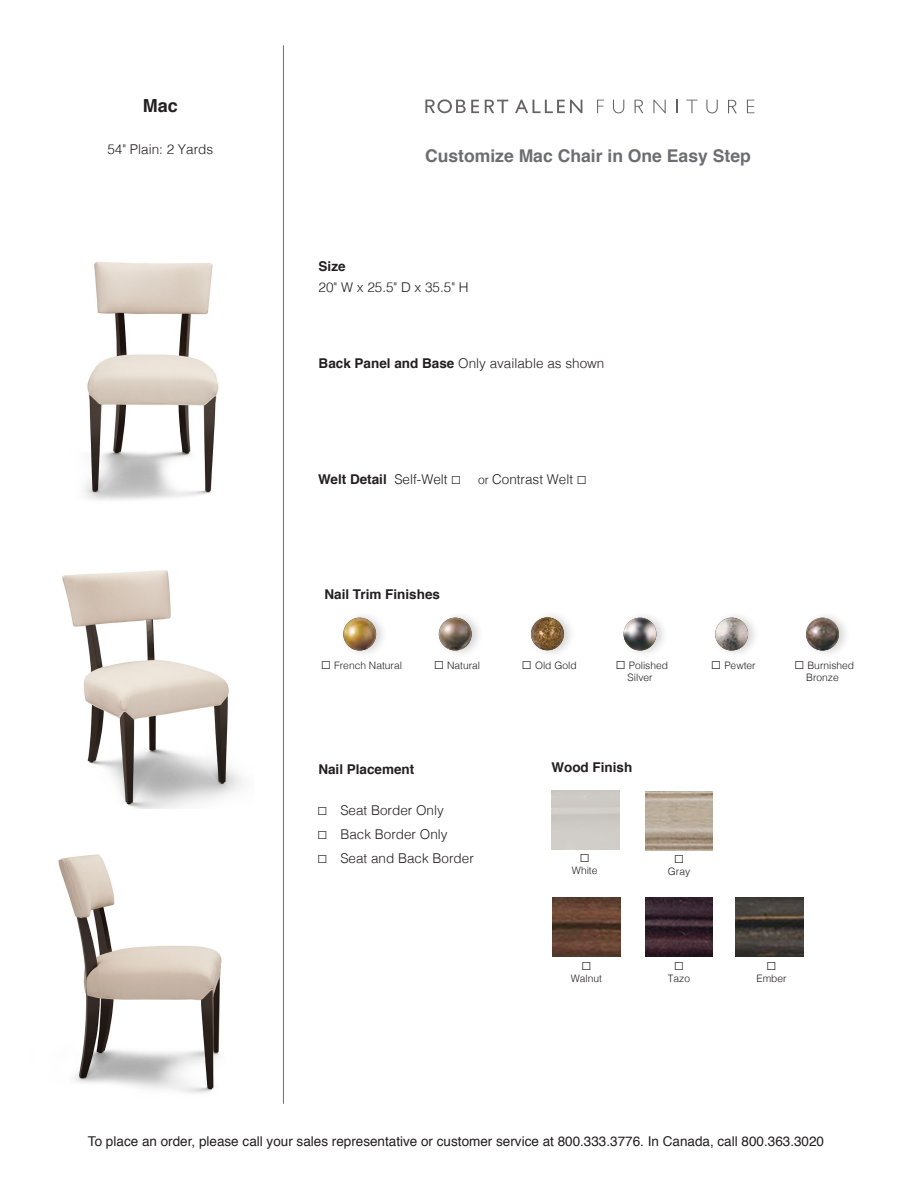
<style>
.page{position:relative;width:918px;height:1188px;background:#fff}
.page>*{position:absolute;margin:0;border:0;box-sizing:border-box;transform-origin:0 0}
.t1{font:700 18px "Helvetica";color:#231f20}
.t2{font:700 17.55px "Helvetica";color:#6c6d70}
.t3{font:300 13.5px "Helvetica";color:#231f20}
.t4{font:13.5px "Helvetica";color:#231f20}
.t5{font:700 13.5px "Helvetica";color:#231f20}
.t6{font:10.5px "Gill Sans";color:#231f20}
.t7{font:300 10.2px "Helvetica";color:#231f20}
.s1{font-weight:700}
.s2{font-weight:300}
.s3{font-family:"Gill Sans";font-weight:400;font-size:10.5px}
.s4{font-size:12px}
</style>
<div class="page">
<hr style="left:283px;top:45px;width:1px;height:1059px;background:#6c6d70">
<svg style="left:515px;top:100px;width:67px;height:13px"></svg>
<svg style="left:485px;top:100px;width:23px;height:13px"></svg>
<svg style="left:425px;top:99px;width:54px;height:14px"></svg>
<svg style="left:597px;top:100px;width:7px;height:13px"></svg>
<svg style="left:613px;top:100px;width:11px;height:13px"></svg>
<svg style="left:653px;top:100px;width:13px;height:13px"></svg>
<svg style="left:676px;top:100px;width:1px;height:13px"></svg>
<svg style="left:686px;top:100px;width:12px;height:13px"></svg>
<svg style="left:706px;top:100px;width:12px;height:13px"></svg>
<svg style="left:747px;top:100px;width:7px;height:13px"></svg>
<svg style="left:728px;top:100px;width:9px;height:13px"></svg>
<svg style="left:635px;top:100px;width:8px;height:13px"></svg>
<img style="left:62px;top:570px;width:181px;height:239px">
<img style="left:84px;top:262px;width:135px;height:238px">
<img style="left:58px;top:854px;width:164px;height:239px">
<div style="left:340px;top:610px;width:48px;height:49px;background:#231f20;opacity:.2"></div>
<img style="left:343px;top:618px;width:33px;height:32px;border-radius:16px">
<div style="left:435px;top:610px;width:49px;height:49px;background:#231f20;opacity:.2"></div>
<img style="left:439px;top:618px;width:33px;height:32px;border-radius:16px">
<div style="left:528px;top:610px;width:48px;height:49px;background:#231f20;opacity:.2"></div>
<img style="left:531px;top:617px;width:33px;height:33px;border-radius:16px">
<div style="left:620px;top:610px;width:49px;height:49px;background:#231f20;opacity:.2"></div>
<img style="left:624px;top:618px;width:32px;height:32px;border-radius:16px">
<div style="left:712px;top:610px;width:48px;height:49px;background:#231f20;opacity:.2"></div>
<img style="left:715px;top:618px;width:33px;height:32px;border-radius:16px">
<div style="left:803px;top:610px;width:48px;height:49px;background:#231f20;opacity:.2"></div>
<img style="left:806px;top:618px;width:33px;height:32px;border-radius:16px">
<img style="left:645px;top:791px;width:68px;height:60px">
<img style="left:553px;top:898px;width:67px;height:59px">
<img style="left:645px;top:897px;width:68px;height:60px">
<img style="left:736px;top:897px;width:67px;height:60px">
<p class="t1" style="left:143px;top:91px;width:37px">Mac</p>
<p class="t3" style="left:107px;top:138px;width:107px">54" Plain: 2 Yards</p>
<p class="t2" style="left:425px;top:142px;width:327px">Customize Mac Chair in One Easy Step</p>
<p class="t5" style="left:319px;top:255px;width:29px">Size</p>
<p class="t3" style="left:319px;top:276px;width:152px">20" W x 25.5" D x 35.5" H</p>
<p class="t3" style="left:319px;top:352px;width:287px"><span class="s1">Back Panel and Base</span> Only available as shown</p>
<p class="t5" style="left:318px;top:468px;width:145px">Welt Detail <span class="s2">Self-Welt</span> <span class="s3">◻</span></p>
<p class="t3" style="left:478px;top:467px;width:110px"><span class="s4">or</span> Contrast Welt <span class="s3">◻</span></p>
<p class="t5" style="left:324px;top:583px;width:117px">Nail Trim Finishes</p>
<p class="t7" style="left:321px;top:657px;width:83px"><span class="s3">◻</span> French Natural</p>
<p class="t7" style="left:434px;top:657px;width:48px"><span class="s3">◻</span> Natural</p>
<p class="t7" style="left:522px;top:657px;width:57px"><span class="s3">◻</span> Old Gold</p>
<p class="t7" style="left:615px;top:657px;width:54px"><span class="s3">◻</span> Polished</p>
<p class="t7" style="left:628px;top:669px;width:27px">Silver</p>
<p class="t7" style="left:711px;top:657px;width:46px"><span class="s3">◻</span> Pewter</p>
<p class="t7" style="left:794px;top:657px;width:62px"><span class="s3">◻</span> Burnished</p>
<p class="t7" style="left:806px;top:669px;width:34px">Bronze</p>
<p class="t5" style="left:318px;top:759px;width:98px">Nail Placement</p>
<p class="t3" style="left:317px;top:798px;width:128px"><span class="s3">◻</span> Seat Border Only</p>
<p class="t3" style="left:317px;top:822px;width:132px"><span class="s3">◻</span> Back Border Only</p>
<p class="t3" style="left:317px;top:846px;width:158px"><span class="s3">◻</span> Seat and Back Border</p>
<p class="t5" style="left:552px;top:757px;width:82px">Wood Finish</p>
<p class="t6" style="left:579px;top:852px;width:12px">◻</p>
<p class="t7" style="left:572px;top:862px;width:27px">White</p>
<p class="t6" style="left:674px;top:853px;width:12px">◻</p>
<p class="t7" style="left:668px;top:863px;width:24px">Gray</p>
<p class="t6" style="left:581px;top:960px;width:12px">◻</p>
<p class="t7" style="left:571px;top:970px;width:33px">Walnut</p>
<p class="t6" style="left:674px;top:960px;width:12px">◻</p>
<p class="t7" style="left:668px;top:970px;width:24px">Tazo</p>
<p class="t6" style="left:766px;top:960px;width:12px">◻</p>
<p class="t7" style="left:756px;top:970px;width:32px">Ember</p>
<p class="t4" style="left:88px;top:1131px;width:738px">To place an order, please call your sales representative or customer service at 800.333.3776. In Canada, call 800.363.3020</p>
</div>
